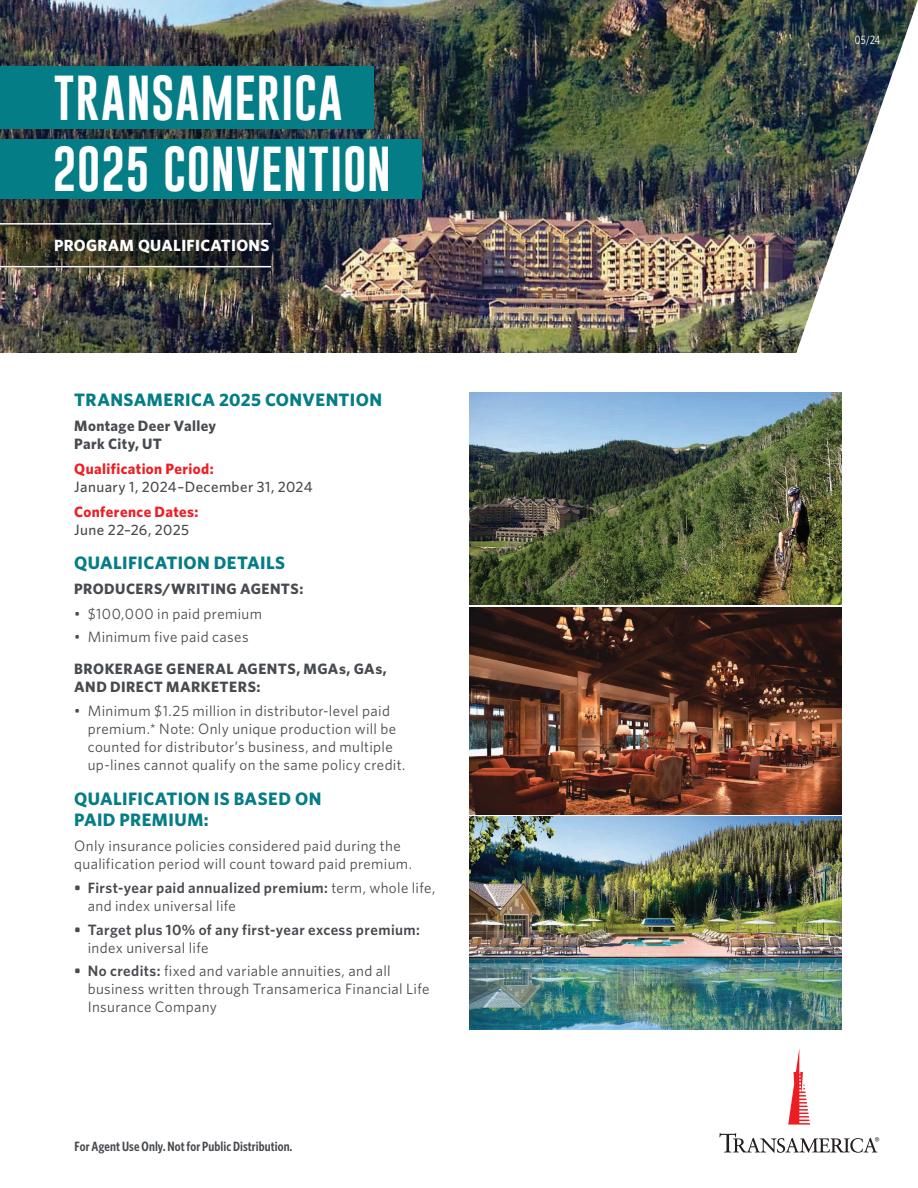
<style>
.page{position:relative;width:918px;height:1188px;background:#fff}
.page>*{position:absolute;margin:0;border:0;box-sizing:border-box;transform-origin:0 0}
.t1{font:46.35px/71.6px "Gobold";letter-spacing:.015em;color:#fff}
.t2{font:700 18px/21px "Whitney";letter-spacing:.02em;color:#057d86}
.t3{font:700 16.2px "Whitney";letter-spacing:.02em;color:#fff}
.t4{font:15px/18px "Whitney";letter-spacing:.025em;color:#474a4e}
.t5{font:700 15px/18px "Whitney";letter-spacing:.03em;color:#474a4e}
.t6{font:500 15px "Whitney";letter-spacing:.025em;color:#474a4e}
.t7{font:600 15px "Whitney";letter-spacing:.025em;color:#474a4e}
.t8{font:700 15px "Whitney";letter-spacing:.025em;color:#ee1d23}
.t9{font:600 13.5px "Whitney Condensed";letter-spacing:.01em;color:#474a4e}
.t10{font:12px "Whitney Condensed";letter-spacing:.015em;color:#fff}
.s1{font-weight:600}
</style>
<div class="page">
<svg style="left:788px;top:1048px;width:22px;height:77px"></svg>
<svg style="left:719px;top:1133px;width:160px;height:20px"></svg>
<img style="left:469px;top:392px;width:372px;height:213px">
<img style="left:469px;top:817px;width:372px;height:212px">
<img style="left:469px;top:607px;width:372px;height:207px">
<img style="left:0;top:0;width:789px;height:353px">
<svg style="left:0;top:225px;width:271px;height:41px;background:#2b2c25"></svg>
<div style="left:0;top:66px;width:374px;height:63px;background:#057d86"></div>
<div style="left:0;top:139px;width:422px;height:60px;background:#057d86"></div>
<img style="left:789px;top:0;width:129px;height:353px">
<hr style="left:0;top:223px;width:271px;height:2px;background:#fff">
<hr style="left:0;top:266px;width:271px;height:1px;background:#fff">
<h1 class="t1" style="left:52px;top:62px;width:340px">TRANSAMERICA<br>2025 CONVENTION</h1>
<p class="t3" style="left:54px;top:234px;width:217px">PROGRAM QUALIFICATIONS</p>
<p class="t2" style="left:74px;top:389px;width:309px">TRANSAMERICA 2025 CONVENTION</p>
<p class="t5" style="left:74px;top:417px;width:143px">Montage Deer Valley<br>Park City, UT</p>
<p class="t8" style="left:74px;top:459px;width:141px">Qualification Period:</p>
<p class="t6" style="left:74px;top:477px;width:240px">January 1, 2024–December 31, 2024</p>
<p class="t8" style="left:74px;top:501px;width:126px">Conference Dates:</p>
<p class="t6" style="left:74px;top:520px;width:116px">June 22–26, 2025</p>
<p class="t2" style="left:74px;top:552px;width:213px">QUALIFICATION DETAILS</p>
<p class="t5" style="left:74px;top:579px;width:231px">PRODUCERS/WRITING AGENTS:</p>
<p class="t4" style="left:74px;top:604px;width:189px">• $100,000 in paid premium</p>
<p class="t4" style="left:74px;top:628px;width:176px">• Minimum five paid cases</p>
<p class="t5" style="left:74px;top:659px;width:314px">BROKERAGE GENERAL AGENTS, MGAs, GAs,<br>AND DIRECT MARKETERS:</p>
<p class="t4" style="left:88px;top:702px;width:319px;text-indent:-13px">• Minimum $1.25 million in distributor-level paid premium.* Note: Only unique production will be counted for distributor’s business, and multiple up-lines cannot qualify on the same policy credit.</p>
<p class="t2" style="left:74px;top:788px;width:249px">QUALIFICATION IS BASED ON<br>PAID PREMIUM:</p>
<p class="t4" style="left:74px;top:836px;width:339px">Only insurance policies considered paid during the qualification period will count toward paid premium.</p>
<p class="t4" style="left:88px;top:879px;width:349px;text-indent:-13px"><span class="s1">• First-year paid annualized premium:</span> term, whole life, and index universal life</p>
<p class="t7" style="left:74px;top:920px;width:347px">• Target plus 10% of any first-year excess premium:</p>
<p class="t4" style="left:88px;top:938px;width:122px">index universal life</p>
<p class="t4" style="left:88px;top:962px;width:343px;text-indent:-14px"><span class="s1">• No credits:</span> fixed and variable annuities, and all business written through Transamerica Financial Life<br>Insurance Company</p>
<p class="t9" style="left:75px;top:1138px;width:219px">For Agent Use Only. Not for Public Distribution.</p>
<p class="t10" style="left:858px;top:26px;width:23px">12/19</p>
<p class="t10" style="left:855px;top:32px;width:27px">05/24</p>
</div>
